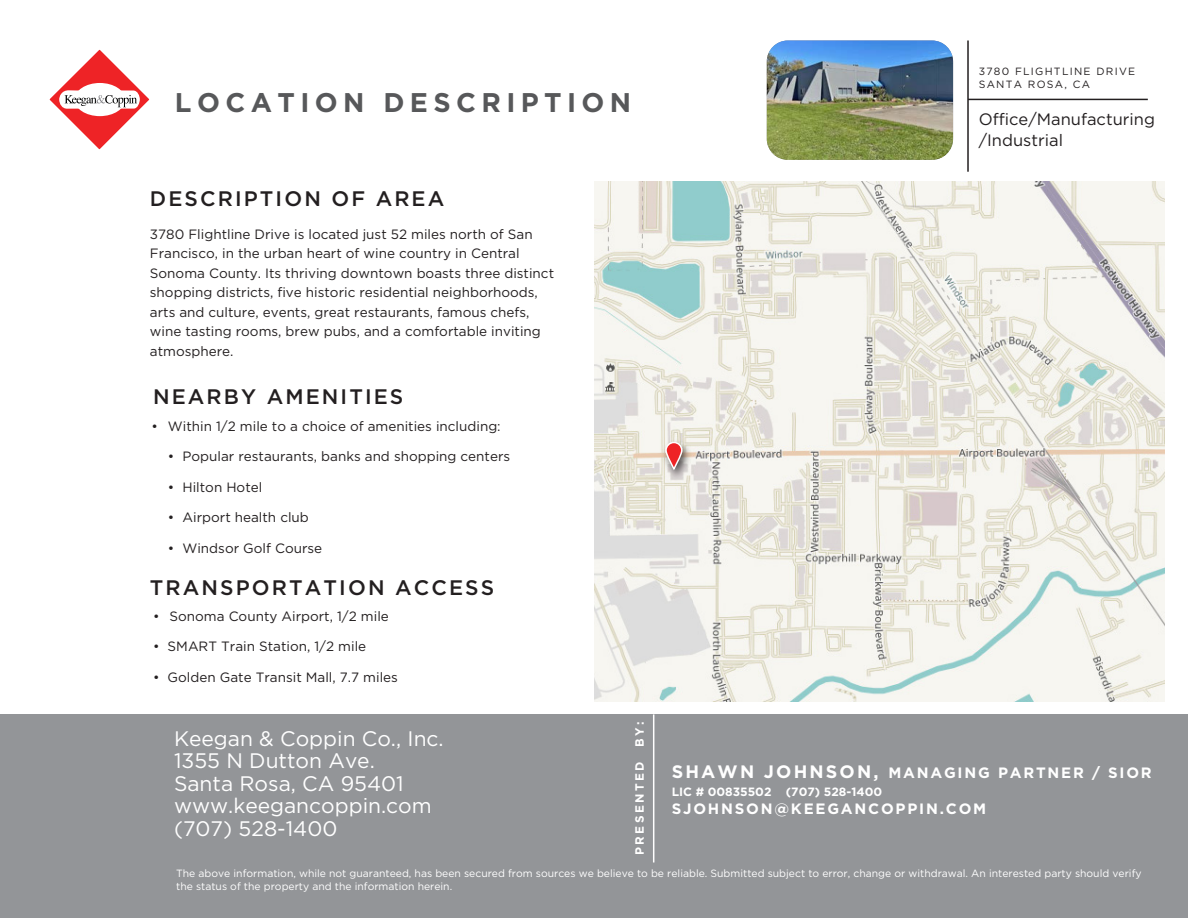
<style>
.page{position:relative;width:1188px;height:918px;background:#fff}
.page>*{position:absolute;margin:0;border:0;box-sizing:border-box;transform-origin:0 0}
.page_title{font:700 27px "Gotham";letter-spacing:.2em;color:#57585a}
.t1{font:21px/22.5px "Gotham";color:#fff}
._10_26_Goth_Med_List{font:500 21px "Gotham";letter-spacing:.1em;color:#231f20}
.t2{font:16.5px/21px "Gotham";color:#231f20}
.t3{font:700 15px "Gotham";letter-spacing:.12em;color:#fff}
._10_26_Goth_Med_List-2{font:13.5px/19.5px "Gotham";color:#231f20}
.t4{font:700 12px "Gotham";color:#fff}
.t5{font:700 12px "Gotham";letter-spacing:.2em;color:#fff}
.t6{font:10.5px/13.5px "Gotham";color:#fff}
.t7{font:10.5px/12.6px "Gotham";letter-spacing:.12em;color:#231f20}
.s1{font-size:18px}
</style>
<div class="page">
<div style="left:0;top:714px;width:1188px;height:204px;background:#939598"></div>
<img style="left:594px;top:181px;width:570px;height:521px">
<div style="left:661px;top:439px;width:32px;height:42px;background:#231f20;opacity:.75"></div>
<svg style="left:666px;top:442px;width:16px;height:27px"></svg>
<div style="left:665px;top:442px;width:18px;height:28px;border:2px solid #fff;border-radius:8px"></div>
<hr style="left:968px;top:99px;width:180px;height:1px;background:#231f20">
<hr style="left:967px;top:40px;width:2px;height:132px;background:#231f20">
<img style="left:767px;top:40px;width:186px;height:120px">
<svg style="left:50px;top:50px;width:99px;height:99px"></svg>
<hr style="left:653px;top:714px;width:1px;height:148px;background:#fff">
<p class="page_title" style="left:175px;top:86px;width:458px">LOCATION DESCRIPTION</p>
<p class="_10_26_Goth_Med_List" style="left:150px;top:187px;width:296px">DESCRIPTION OF AREA</p>
<p class="_10_26_Goth_Med_List-2" style="left:150px;top:224px;width:406px">3780 Flightline Drive is located just 52 miles north of San Francisco, in the urban heart of wine country in Central Sonoma County. Its thriving downtown boasts three distinct shopping districts, five historic residential neighborhoods, arts and culture, events, great restaurants, famous chefs, wine tasting rooms, brew pubs, and a comfortable inviting atmosphere.</p>
<p class="_10_26_Goth_Med_List" style="left:153px;top:385px;width:252px">NEARBY AMENITIES</p>
<p class="_10_26_Goth_Med_List-2" style="left:151px;top:416px;width:351px">• Within 1/2 mile to a choice of amenities including:</p>
<p class="_10_26_Goth_Med_List-2" style="left:168px;top:447px;width:344px">• Popular restaurants, banks and shopping centers</p>
<p class="_10_26_Goth_Med_List-2" style="left:168px;top:477px;width:96px">• Hilton Hotel</p>
<p class="_10_26_Goth_Med_List-2" style="left:168px;top:508px;width:142px">• Airport health club</p>
<p class="_10_26_Goth_Med_List-2" style="left:168px;top:538px;width:156px">• Windsor Golf Course</p>
<p class="_10_26_Goth_Med_List" style="left:150px;top:575px;width:346px">TRANSPORTATION ACCESS</p>
<p class="_10_26_Goth_Med_List-2" style="left:153px;top:606px;width:237px">• Sonoma County Airport, 1/2 mile</p>
<p class="_10_26_Goth_Med_List-2" style="left:153px;top:637px;width:215px">• SMART Train Station, 1/2 mile</p>
<p class="_10_26_Goth_Med_List-2" style="left:153px;top:667px;width:246px">• Golden Gate Transit Mall, 7.7 miles</p>
<p class="t7" style="left:979px;top:65px;width:158px">3780 FLIGHTLINE DRIVE<br>SANTA ROSA, CA</p>
<p class="t2" style="left:979px;top:108px;width:178px">Office/Manufacturing /Industrial</p>
<p class="t5" style="left:633px;top:855px;width:134px;rotate:-90deg">PRESENTED BY:</p>
<h2 class="t1" style="left:174px;top:727px;width:271px">Keegan &amp; Coppin Co., Inc.<br>1355 N Dutton Ave.<br>Santa Rosa, CA 95401 www.keegancoppin.com (707) 528-1400</h2>
<p class="t6" style="left:176px;top:866px;width:967px">The above information, while not guaranteed, has been secured from sources we believe to be reliable. Submitted subject to error, change or withdrawal. An interested party should verify the status of the property and the information herein.</p>
<p class="t3" style="left:672px;top:764px;width:482px"><span class="s1">SHAWN JOHNSON,</span> MANAGING PARTNER / SIOR</p>
<p class="t4" style="left:672px;top:784px;width:212px">LIC # 00835502 (707) 528-1400</p>
<p class="t3" style="left:672px;top:800px;width:316px">SJOHNSON@KEEGANCOPPIN.COM</p>
</div>
